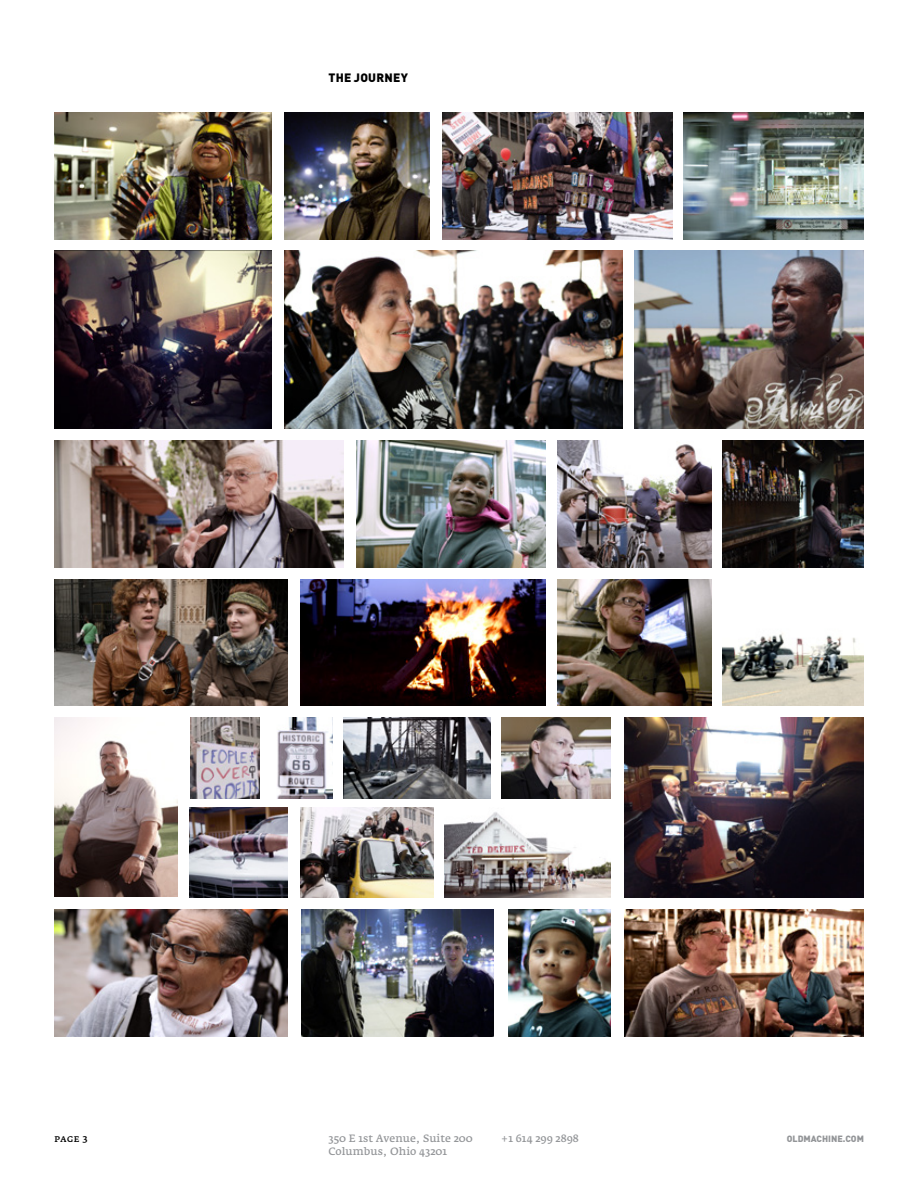
<style>
.page{position:relative;width:918px;height:1188px;background:#fff}
.page>*{position:absolute;margin:0;border:0;box-sizing:border-box;transform-origin:0 0}
.t1{font:900 12px "DIN";letter-spacing:.02em;color:#000}
.t2{font:10.5px "Fedra Serif A Pro";color:#939598}
.t3{font:10.5px "Fedra Serif A Pro";color:#000}
.t4{font:900 9px "DIN";color:#939598}
</style>
<div class="page">
<img style="left:301px;top:910px;width:192px;height:126px">
<img style="left:284px;top:112px;width:145px;height:127px">
<img style="left:356px;top:441px;width:189px;height:126px">
<img style="left:191px;top:718px;width:69px;height:81px">
<img style="left:443px;top:112px;width:230px;height:127px">
<img style="left:624px;top:718px;width:240px;height:180px">
<img style="left:54px;top:251px;width:217px;height:178px">
<img style="left:301px;top:808px;width:133px;height:90px">
<img style="left:54px;top:579px;width:234px;height:127px">
<img style="left:54px;top:910px;width:234px;height:126px">
<img style="left:54px;top:441px;width:290px;height:126px">
<img style="left:277px;top:718px;width:55px;height:81px">
<img style="left:634px;top:251px;width:230px;height:178px">
<img style="left:558px;top:441px;width:153px;height:126px">
<img style="left:444px;top:812px;width:166px;height:86px">
<img style="left:502px;top:718px;width:109px;height:81px">
<img style="left:54px;top:718px;width:124px;height:179px">
<img style="left:723px;top:633px;width:141px;height:73px">
<img style="left:189px;top:808px;width:98px;height:90px">
<img style="left:508px;top:910px;width:103px;height:126px">
<img style="left:54px;top:112px;width:217px;height:127px">
<img style="left:624px;top:910px;width:240px;height:126px">
<img style="left:301px;top:579px;width:244px;height:127px">
<img style="left:284px;top:251px;width:338px;height:178px">
<img style="left:558px;top:579px;width:153px;height:127px">
<img style="left:723px;top:441px;width:141px;height:126px">
<img style="left:343px;top:718px;width:147px;height:81px">
<img style="left:684px;top:112px;width:180px;height:127px">
<p class="t1" style="left:328px;top:70px;width:81px">THE JOURNEY</p>
<p class="t3" style="left:54px;top:1132px;width:35px">page 3</p>
<p class="t2" style="left:328px;top:1132px;width:146px">350 E 1st Avenue, Suite 200</p>
<p class="t4" style="left:787px;top:1133px;width:79px">OLDMACHINE.COM</p>
<p class="t2" style="left:328px;top:1145px;width:120px">Columbus, Ohio 43201</p>
<p class="t2" style="left:502px;top:1132px;width:79px">+1 614 299 2898</p>
</div>
